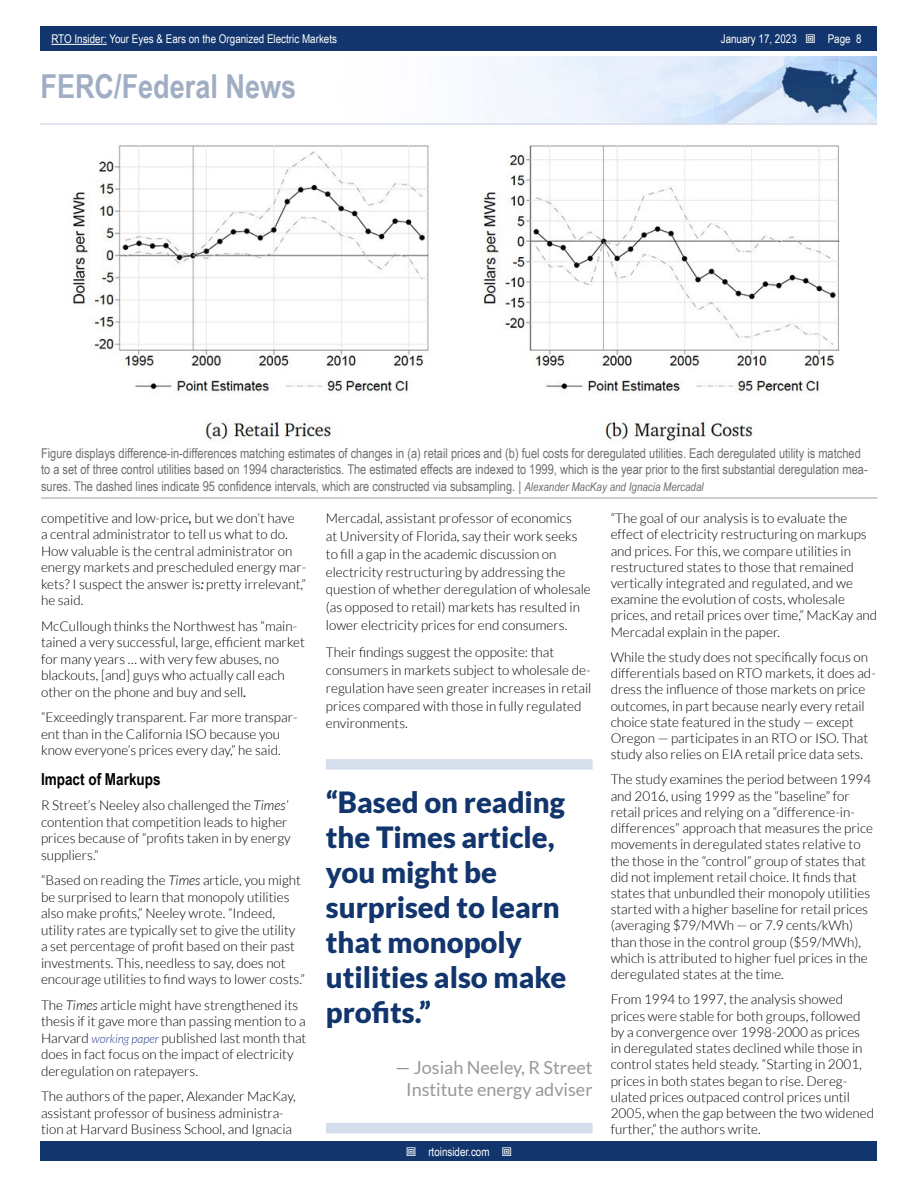
<style>
.page{position:relative;width:918px;height:1188px;background:#fff}
.page>*{position:absolute;margin:0;border:0;box-sizing:border-box;transform-origin:0 0}
.t1{font:700 33px "Arial Narrow";color:#a0aec4}
.t2{font:900 29.25px/35.1px "Lato";color:#11356c}
.t3{font:18px/21.6px "Lato";color:#989898;text-align:center}
.t4{font:700 16.5px "Arial Narrow";color:#000}
.t5{font:300 13.5px/16.2px "Lato";color:#000}
.t6{font:13.5px/16.2px "Arial Narrow";color:#6d6e71}
.t7{font:12px "Arial Narrow";color:#fff}
.s1{font-style:italic;font-size:12px}
.s2{font-weight:400;font-style:italic}
.s3{font-style:italic}
.s4{font-style:italic;font-size:12px;color:#25408f}
</style>
<div class="page">
<div style="left:41px;top:1142px;width:836px;height:19px;background:#11356c"></div>
<div style="left:41px;top:27px;width:836px;height:24px;background:#11356c"></div>
<hr style="left:51px;top:44px;width:56px;height:1px;background:#fff">
<img style="left:474px;top:56px;width:403px;height:67px">
<hr style="left:40px;top:123px;width:837px;height:2px;background:#d6deec">
<hr style="left:41px;top:497px;width:836px;height:2px;background:#bfbfbf">
<img style="left:72px;top:145px;width:768px;height:296px">
<div style="left:326px;top:759px;width:267px;height:11px;background:#d6deec"></div>
<div style="left:326px;top:1123px;width:267px;height:10px;background:#d6deec"></div>
<p class="t7" style="left:51px;top:30px;width:287px">RTO Insider: Your Eyes &amp; Ears on the Organized Electric Markets</p>
<p class="t7" style="left:721px;top:30px;width:78px">January 17, 2023</p>
<p class="t7" style="left:828px;top:30px;width:35px">Page 8</p>
<h1 class="t1" style="left:40px;top:61px;width:257px">FERC/Federal News</h1>
<p class="t6" style="left:41px;top:445px;width:828px">Figure displays difference-in-differences matching estimates of changes in (a) retail prices and (b) fuel costs for deregulated utilities. Each deregulated utility is matched to a set of three control utilities based on 1994 characteristics. The estimated effects are indexed to 1999, which is the year prior to the first substantial deregulation mea&shy;sures. The dashed lines indicate 95 confidence intervals, which are constructed via subsampling. | <span class="s1">Alexander MacKay and Ignacia Mercadal</span></p>
<p class="t5" style="left:41px;top:510px;width:267px">competitive and low-price<span class="s2">,</span> but we don’t have<br>a central administrator to tell us what to do.<br>How valuable is the central administrator on energy markets and prescheduled energy mar&shy;kets? I suspect the answer is<span class="s2">:</span> pretty irrelevant,” he said.</p>
<p class="t5" style="left:41px;top:618px;width:265px">McCullough thinks the Northwest has “main&shy;tained a very successful, large, efficient market for many years … with very few abuses, no blackouts, [and] guys who actually call each other on the phone and buy and sell<span class="s2">.</span></p>
<p class="t5" style="left:41px;top:709px;width:258px">“Exceedingly transparent. Far more transpar&shy;ent than in the California ISO because you know everyone’s prices every day,” he said.</p>
<p class="t4" style="left:41px;top:766px;width:121px">Impact of Markups</p>
<p class="t5" style="left:41px;top:797px;width:251px">R Street’s Neeley also challenged the <span class="s3">Times’ </span>contention that competition leads to higher prices because of “profits taken in by energy suppliers.”</p>
<p class="t5" style="left:41px;top:872px;width:265px">“Based on reading the <span class="s3">Times</span> article, you might be surprised to learn that monopoly utilities also make profits,” Neeley wrote. “Indeed, utility rates are typically set to give the utility a set percentage of profit based on their past investments. This, needless to say, does not encourage utilities to find ways to lower costs.”</p>
<p class="t5" style="left:41px;top:996px;width:267px">The <span class="s3">Times</span> article might have strengthened its thesis if it gave more than passing mention to a Harvard <span class="s4">working paper</span> published last month that does in fact focus on the impact of electricity deregulation on ratepayers.</p>
<p class="t5" style="left:41px;top:1088px;width:256px">The authors of the paper, Alexander MacKay, assistant professor of business administra&shy;tion at Harvard Business School, and Ignacia</p>
<p class="t5" style="left:326px;top:509px;width:266px;line-height:17.9px">Mercadal, assistant professor of economics<br>at University of Florida, say their work seeks to fill a gap in the academic discussion on electricity restructuring by addressing the question of whether deregulation of wholesale (as opposed to retail) markets has resulted in lower electricity prices for end consumers.</p>
<p class="t5" style="left:326px;top:643px;width:267px;line-height:17.9px">Their findings suggest the opposite: that consumers in markets subject to wholesale de&shy;regulation have seen greater increases in retail prices compared with those in fully regulated environments.</p>
<h2 class="t2" style="left:326px;top:784px;width:242px">“Based on reading the Times article, you might be surprised to learn that monopoly utilities also make profits.”</h2>
<h3 class="t3" style="left:396px;top:1057px;width:199px">— Josiah Neeley, R Street<br>Institute energy adviser</h3>
<p class="t7" style="left:428px;top:1143px;width:63px">rtoinsider.com</p>
<p class="t5" style="left:611px;top:510px;width:268px">“The goal of our analysis is to evaluate the effect of electricity restructuring on markups and prices. For this, we compare utilities in restructured states to those that remained vertically integrated and regulated, and we examine the evolution of costs, wholesale prices, and retail prices over time,” MacKay and Mercadal explain in the paper.</p>
<p class="t5" style="left:611px;top:649px;width:267px">While the study does not specifically focus on differentials based on RTO markets, it does ad&shy;dress the influence of those markets on price outcomes, in part because nearly every retail choice state featured in the study — except Oregon — participates in an RTO or ISO. That study also relies on EIA retail price data sets.</p>
<p class="t5" style="left:611px;top:772px;width:264px">The study examines the period between 1994 and 2016, using 1999 as the “baseline” for retail prices and relying on a “difference-in&shy;differences” approach that measures the price movements in deregulated states relative to the those in the “control” group of states that did not implement retail choice. It finds that states that unbundled their monopoly utilities started with a higher baseline for retail prices (averaging $79/MWh — or 7.9 cents/kWh) than those in the control group ($59/MWh), which is attributed to higher fuel prices in the deregulated states at the time.</p>
<p class="t5" style="left:611px;top:991px;width:265px">From 1994 to 1997, the analysis showed prices were stable for both groups, followed by a convergence over 1998-2000 as prices<br>in deregulated states declined while those in control states held steady. “Starting in 2001, prices in both states began to rise. Dereg&shy;ulated prices outpaced control prices until 2005, when the gap between the two widened further,” the authors write.</p>
</div>
